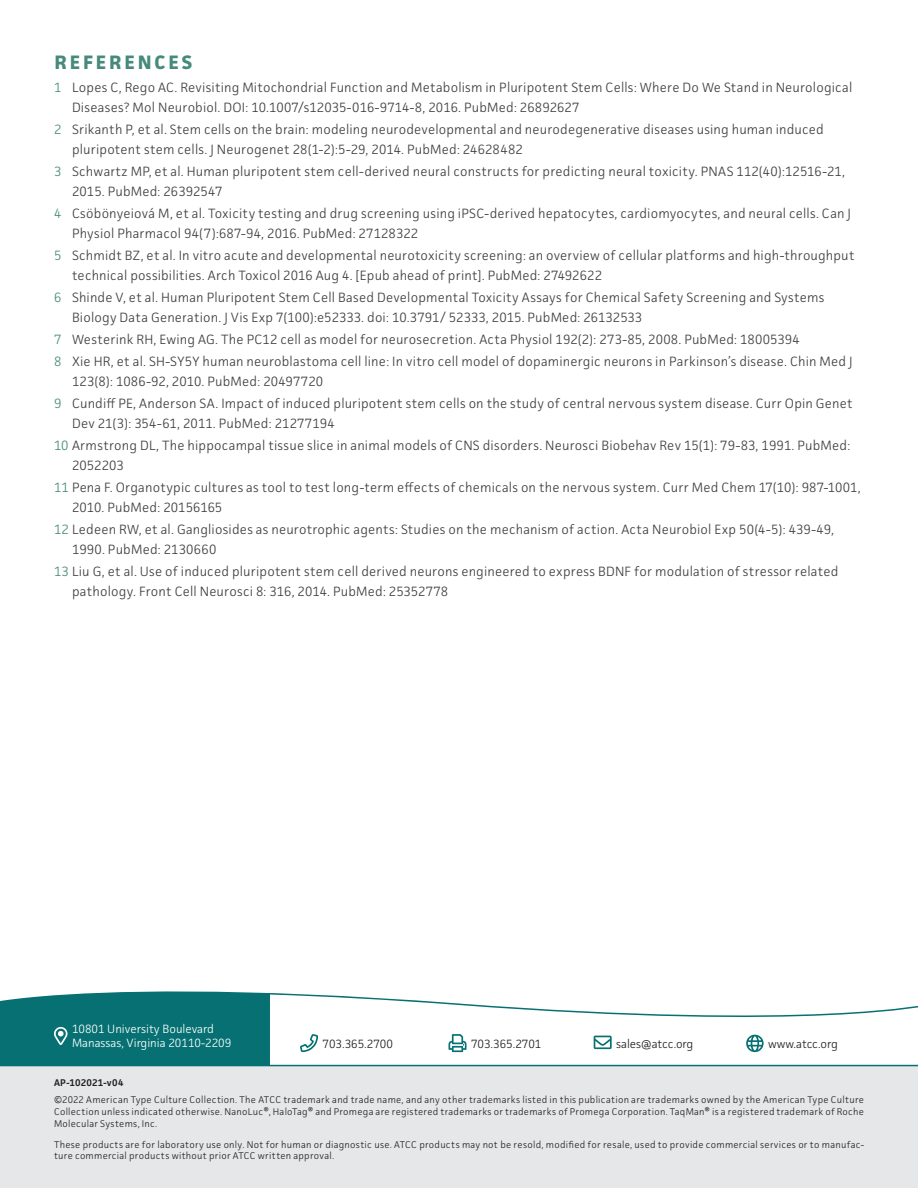
<style>
.page{position:relative;width:918px;height:1188px;background:#fff}
.page>*{position:absolute;margin:0;border:0;box-sizing:border-box;transform-origin:0 0}
.t1{font:700 19.5px "Facit";letter-spacing:.145em;color:#468a7b}
.t2{font:300 13.5px/20.2px "Facit";letter-spacing:.01em;color:#3e3e3f}
.t3{font:300 12px/14.4px "Facit";color:#fff}
.t4{font:300 12px "Facit";color:#231f20}
.t5{font:300 9.75px/11.7px "Facit";letter-spacing:.025em;color:#231f20;text-align:justify}
.t6{font:600 9.75px "Facit";letter-spacing:.025em;color:#231f20}
.s1{color:#468a7b}
</style>
<div class="page">
<div style="left:0;top:1066px;width:918px;height:122px;background:#e6e7e9"></div>
<svg style="left:0;top:991px;width:918px;height:74px"></svg>
<div style="left:54px;top:1024px;width:179px;height:23px;background:#067072"></div>
<svg style="left:54px;top:1027px;width:14px;height:18px"></svg>
<svg style="left:300px;top:1034px;width:18px;height:18px"></svg>
<svg style="left:449px;top:1034px;width:18px;height:18px"></svg>
<svg style="left:594px;top:1036px;width:18px;height:13px"></svg>
<svg style="left:746px;top:1035px;width:18px;height:17px"></svg>
<hr style="left:0;top:1065px;width:918px;height:1px;background:#067072">
<h2 class="t1" style="left:55px;top:50px;width:139px">REFERENCES</h2>
<p class="t2" style="left:72px;top:77px;width:782px;text-indent:-18px"><span class="s1">1</span> Lopes C, Rego AC. Revisiting Mitochondrial Function and Metabolism in Pluripotent Stem Cells: Where Do We Stand in Neurological<br>Diseases? Mol Neurobiol. DOI: 10.1007/s12035-016-9714-8, 2016. PubMed: 26892627</p>
<p class="t2" style="left:72px;top:119px;width:753px;text-indent:-18px"><span class="s1">2</span> Srikanth P, et al. Stem cells on the brain: modeling neurodevelopmental and neurodegenerative diseases using human induced pluripotent stem cells. J Neurogenet 28(1-2):5-29, 2014. PubMed: 24628482</p>
<p class="t2" style="left:72px;top:161px;width:775px;text-indent:-18px"><span class="s1">3</span> Schwartz MP, et al. Human pluripotent stem cell-derived neural constructs for predicting neural toxicity. PNAS 112(40):12516-21,<br>2015. PubMed: 26392547</p>
<p class="t2" style="left:72px;top:203px;width:781px;text-indent:-18px"><span class="s1">4</span> Csöbönyeiová M, et al. Toxicity testing and drug screening using iPSC-derived hepatocytes, cardiomyocytes, and neural cells. Can J<br>Physiol Pharmacol 94(7):687-94, 2016. PubMed: 27128322</p>
<p class="t2" style="left:72px;top:245px;width:784px;text-indent:-18px"><span class="s1">5</span> Schmidt BZ, et al. In vitro acute and developmental neurotoxicity screening: an overview of cellular platforms and high-throughput technical possibilities. Arch Toxicol 2016 Aug 4. [Epub ahead of print]. PubMed: 27492622</p>
<p class="t2" style="left:72px;top:287px;width:754px;text-indent:-18px"><span class="s1">6</span> Shinde V, et al. Human Pluripotent Stem Cell Based Developmental Toxicity Assays for Chemical Safety Screening and Systems<br>Biology Data Generation. J Vis Exp 7(100):e52333. doi: 10.3791/ 52333, 2015. PubMed: 26132533</p>
<p class="t2" style="left:54px;top:329px;width:747px"><span class="s1">7</span> Westerink RH, Ewing AG. The PC12 cell as model for neurosecretion. Acta Physiol 192(2): 273-85, 2008. PubMed: 18005394</p>
<p class="t2" style="left:72px;top:351px;width:782px;text-indent:-18px"><span class="s1">8</span> Xie HR, et al. SH-SY5Y human neuroblastoma cell line: In vitro cell model of dopaminergic neurons in Parkinson’s disease. Chin Med J<br>123(8): 1086-92, 2010. PubMed: 20497720</p>
<p class="t2" style="left:72px;top:393px;width:782px;text-indent:-18px"><span class="s1">9</span> Cundiff PE, Anderson SA. Impact of induced pluripotent stem cells on the study of central nervous system disease. Curr Opin Genet<br>Dev 21(3): 354-61, 2011. PubMed: 21277194</p>
<p class="t2" style="left:72px;top:435px;width:780px;text-indent:-18px"><span class="s1">10</span> Armstrong DL, The hippocampal tissue slice in animal models of CNS disorders. Neurosci Biobehav Rev 15(1): 79-83, 1991. PubMed:<br>2052203</p>
<p class="t2" style="left:72px;top:477px;width:790px;text-indent:-18px"><span class="s1">11</span> Pena F. Organotypic cultures as tool to test long-term effects of chemicals on the nervous system. Curr Med Chem 17(10): 987-1001,<br>2010. PubMed: 20156165</p>
<p class="t2" style="left:72px;top:519px;width:764px;text-indent:-18px"><span class="s1">12</span> Ledeen RW, et al. Gangliosides as neurotrophic agents: Studies on the mechanism of action. Acta Neurobiol Exp 50(4-5): 439-49,<br>1990. PubMed: 2130660</p>
<p class="t2" style="left:72px;top:561px;width:768px;text-indent:-18px"><span class="s1">13</span> Liu G, et al. Use of induced pluripotent stem cell derived neurons engineered to express BDNF for modulation of stressor related pathology. Front Cell Neurosci 8: 316, 2014. PubMed: 25352778</p>
<p class="t3" style="left:72px;top:1021px;width:161px">10801 University Boulevard<br>Manassas, Virginia 20110-2209</p>
<p class="t4" style="left:323px;top:1036px;width:72px">703.365.2700</p>
<p class="t4" style="left:471px;top:1036px;width:72px">703.365.2701</p>
<p class="t4" style="left:616px;top:1036px;width:79px">sales@atcc.org</p>
<p class="t4" style="left:768px;top:1036px;width:71px">www.atcc.org</p>
<p class="t6" style="left:54px;top:1076px;width:71px">AP-102021-v04</p>
<p class="t5" style="left:54px;top:1094px;width:812px">©2022 American Type Culture Collection. The ATCC trademark and trade name, and any other trademarks listed in this publication are trademarks owned by the American Type Culture Collection unless indicated otherwise. NanoLuc®, HaloTag® and Promega are registered trademarks or trademarks of Promega Corporation. TaqMan® is a registered trademark of Roche Molecular Systems, Inc.</p>
<p class="t5" style="left:54px;top:1138px;width:811px">These products are for laboratory use only. Not for human or diagnostic use. ATCC products may not be resold, modified for resale, used to provide commercial services or to manufac&shy;ture commercial products without prior ATCC written approval.</p>
</div>
